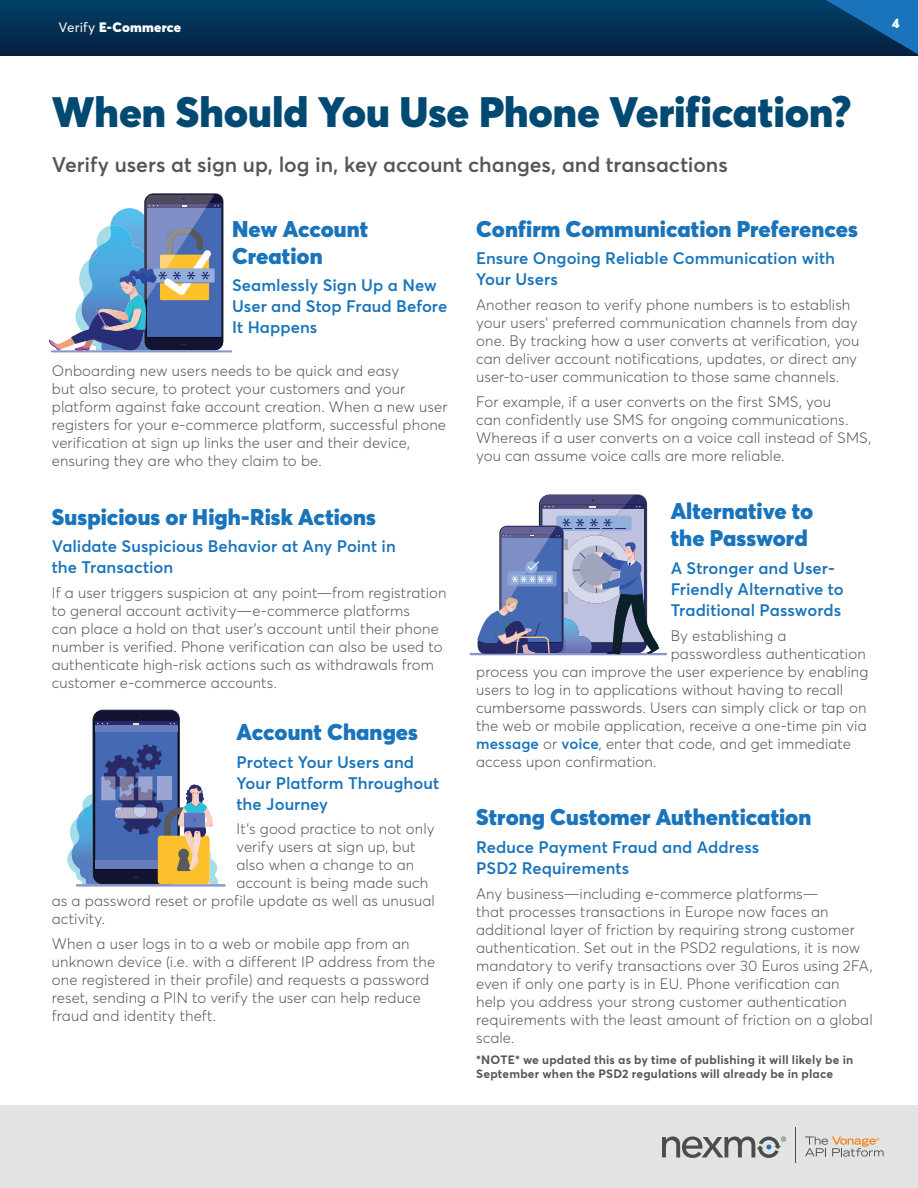
<style>
.page{position:relative;width:918px;height:1188px;background:#fff}
.page>*{position:absolute;margin:0;border:0;box-sizing:border-box;transform-origin:0 0}
.t1{font:900 42px "Averta";color:#004973}
.t2{font:900 22.5px/27px "Averta";color:#1974bb}
.t3{font:600 21px "Averta";color:#535759}
.t4{font:600 16.5px/21px "Averta";letter-spacing:.005em;color:#1974bb}
.t5{font:300 15px/18px "Averta";letter-spacing:.005em;color:#535759}
.t6{font:900 13.5px "Averta";letter-spacing:.015em;color:#fff}
.t7{font:700 12px/14.4px "Averta";letter-spacing:.015em;color:#535759}
.s1{font-weight:400}
.s2{font-weight:600;color:#1974bb}
</style>
<div class="page">
<div style="left:0;top:0;width:918px;height:56px;background:linear-gradient(to bottom,#014169,#071f3f)"></div>
<div style="left:0;top:1105px;width:918px;height:83px;background:#e2e4e2"></div>
<svg style="left:662px;top:1137px;width:124px;height:21px"></svg>
<svg style="left:805px;top:1137px;width:79px;height:20px"></svg>
<hr style="left:795px;top:1127px;width:1px;height:35px;background:#4b4c4d">
<svg style="left:821px;top:0;width:97px;height:56px"></svg>
<svg style="left:49px;top:195px;width:173px;height:157px"></svg>
<hr style="left:51px;top:350px;width:181px;height:2px;background:#8a97cc">
<hr style="left:76px;top:884px;width:150px;height:3px;background:#8c97cc">
<div style="left:93px;top:710px;width:86px;height:173px;background:#121431;border-radius:8px"></div>
<svg style="left:67px;top:715px;width:151px;height:170px"></svg>
<hr style="left:470px;top:653px;width:197px;height:2px;background:#8a97cc">
<svg style="left:477px;top:495px;width:182px;height:160px"></svg>
<p class="t6" style="left:59px;top:19px;width:124px"><span class="s1">Verify</span> E-Commerce</p>
<p class="t6" style="left:892px;top:15px;width:9px">4</p>
<h1 class="t1" style="left:52px;top:85px;width:801px">When Should You Use Phone Verification?</h1>
<h3 class="t3" style="left:52px;top:152px;width:678px">Verify users at sign up, log in, key account changes, and transactions</h3>
<h2 class="t2" style="left:232px;top:215px;width:138px">New Account<br>Creation</h2>
<p class="t4" style="left:232px;top:275px;width:217px">Seamlessly Sign Up a New<br>User and Stop Fraud Before<br>It Happens</p>
<p class="t5" style="left:52px;top:362px;width:397px">Onboarding new users needs to be quick and easy<br>but also secure, to protect your customers and your platform against fake account creation. When a new user registers for your e-commerce platform, successful phone verification at sign up links the user and their device, ensuring they are who they claim to be.</p>
<h2 class="t2" style="left:52px;top:503px;width:326px">Suspicious or High-Risk Actions</h2>
<p class="t4" style="left:52px;top:536px;width:345px">Validate Suspicious Behavior at Any Point in the Transaction</p>
<p class="t5" style="left:52px;top:584px;width:396px">If a user triggers suspicion at any point—from registration to general account activity—e-commerce platforms<br>can place a hold on that user’s account until their phone number is verified. Phone verification can also be used to authenticate high-risk actions such as withdrawals from customer e-commerce accounts.</p>
<h2 class="t2" style="left:237px;top:718px;width:183px">Account Changes</h2>
<p class="t4" style="left:237px;top:751px;width:204px">Protect Your Users and<br>Your Platform Throughout the Journey</p>
<p class="t5" style="left:237px;top:820px;width:200px">It’s good practice to not only</p>
<p class="t5" style="left:237px;top:838px;width:181px">verify users at sign up, but</p>
<p class="t5" style="left:237px;top:856px;width:179px">also when a change to an</p>
<p class="t5" style="left:237px;top:874px;width:193px">account is being made such</p>
<p class="t5" style="left:52px;top:892px;width:385px">as a password reset or profile update as well as unusual</p>
<p class="t5" style="left:52px;top:910px;width:55px">activity.</p>
<p class="t5" style="left:52px;top:935px;width:385px">When a user logs in to a web or mobile app from an unknown device (i.e. with a different IP address from the one registered in their profile) and requests a password reset, sending a PIN to verify the user can help reduce fraud and identity theft.</p>
<h2 class="t2" style="left:476px;top:215px;width:383px">Confirm Communication Preferences</h2>
<p class="t4" style="left:476px;top:248px;width:360px">Ensure Ongoing Reliable Communication with<br>Your Users</p>
<p class="t5" style="left:476px;top:296px;width:385px">Another reason to verify phone numbers is to establish your users’ preferred communication channels from day one. By tracking how a user converts at verification, you can deliver account notifications, updates, or direct any user-to-user communication to those same channels.</p>
<p class="t5" style="left:476px;top:392px;width:397px">For example, if a user converts on the first SMS, you<br>can confidently use SMS for ongoing communications.<br>Whereas if a user converts on a voice call instead of SMS, you can assume voice calls are more reliable.</p>
<h2 class="t2" style="left:671px;top:498px;width:144px">Alternative to the Password</h2>
<p class="t4" style="left:671px;top:558px;width:175px">A Stronger and User-<br>Friendly Alternative to<br>Traditional Passwords</p>
<p class="t5" style="left:671px;top:626px;width:117px">By establishing a</p>
<p class="t5" style="left:671px;top:644px;width:197px">passwordless authentication</p>
<p class="t5" style="left:476px;top:662px;width:394px">process you can improve the user experience by enabling</p>
<p class="t5" style="left:476px;top:680px;width:369px">users to log in to applications without having to recall</p>
<p class="t5" style="left:476px;top:698px;width:392px">cumbersome passwords. Users can simply click or tap on</p>
<p class="t5" style="left:476px;top:716px;width:392px">the web or mobile application, receive a one-time pin via</p>
<p class="t5" style="left:476px;top:734px;width:376px"><span class="s2">message</span> or <span class="s2">voice</span>, enter that code, and get immediate</p>
<p class="t5" style="left:476px;top:752px;width:182px">access upon confirmation.</p>
<h2 class="t2" style="left:476px;top:804px;width:337px">Strong Customer Authentication</h2>
<p class="t4" style="left:476px;top:837px;width:285px">Reduce Payment Fraud and Address<br>PSD2 Requirements</p>
<p class="t5" style="left:476px;top:884px;width:398px">Any business—including e-commerce platforms—<br>that processes transactions in Europe now faces an additional layer of friction by requiring strong customer authentication. Set out in the PSD2 regulations, it is now mandatory to verify transactions over 30 Euros using 2FA, even if only one party is in EU. Phone verification can help you address your strong customer authentication requirements with the least amount of friction on a global scale.</p>
<p class="t7" style="left:476px;top:1052px;width:379px">*NOTE* we updated this as by time of publishing it will likely be in<br>September when the PSD2 regulations will already be in place</p>
</div>
